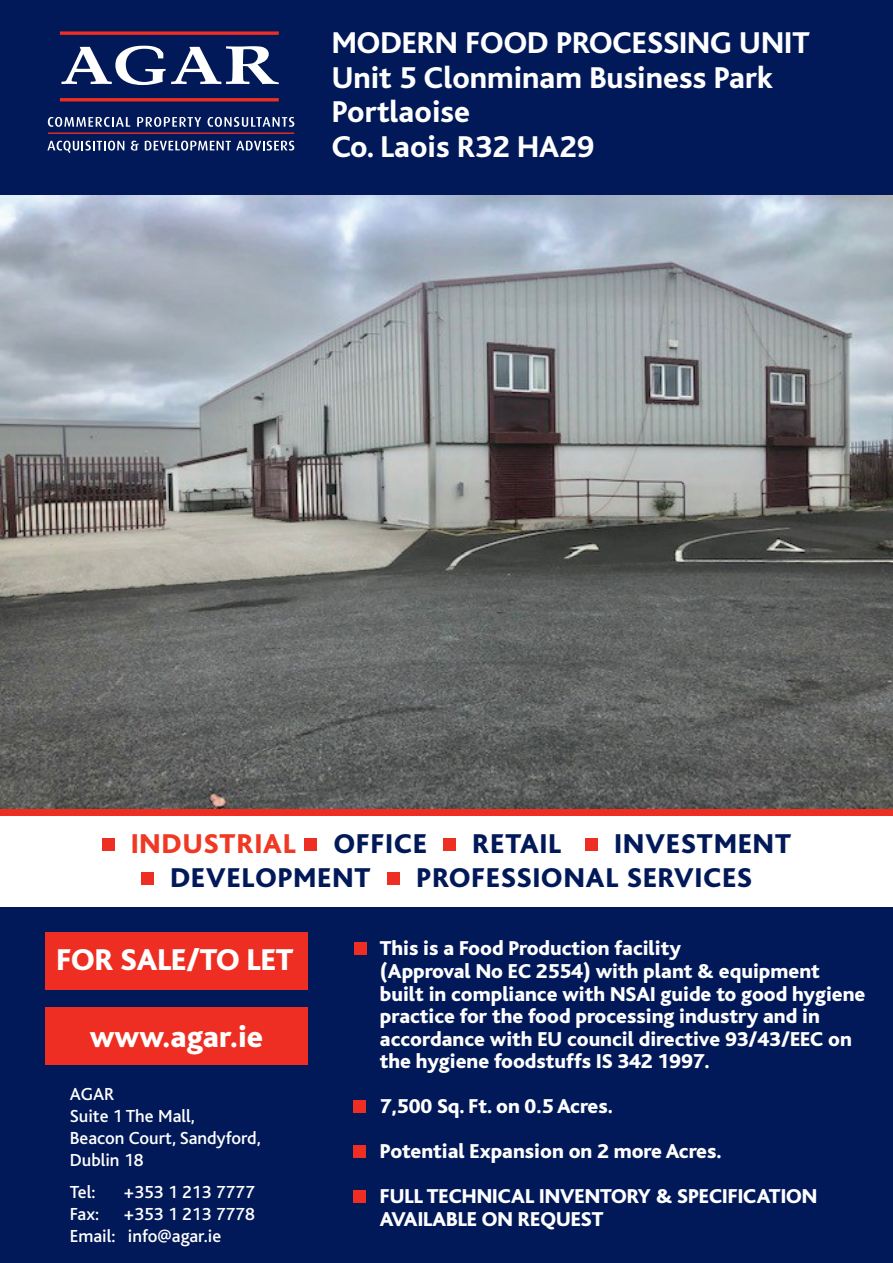
<style>
.page{position:relative;width:893px;height:1263px;background:#fff}
.page>*{position:absolute;margin:0;border:0;box-sizing:border-box;transform-origin:0 0}
.t1{font:800 31.5px "Bliss";color:#fff}
.t2{font:800 31.5px "Bliss";color:#fff}
.t3{font:800 28.5px "Bliss";letter-spacing:.04em;color:#011958}
.t4{font:800 28.5px "Bliss";letter-spacing:.04em;color:#ef3924}
.t5{font:800 21px/22.5px "Bliss";color:#fff}
.t6{font:500 18.3px "Bliss";color:#fff}
</style>
<div class="page">
<div style="left:0;top:808px;width:893px;height:211px;background:#ee2e22"></div>
<div style="left:0;top:816px;width:893px;height:447px;background:#011958"></div>
<div style="left:0;top:0;width:893px;height:195px;background:#011958"></div>
<div style="left:45px;top:1007px;width:262px;height:58px;background:#ee2e22"></div>
<div style="left:45px;top:932px;width:262px;height:58px;background:#ee2e22"></div>
<div style="left:0;top:816px;width:893px;height:91px;background:#fff"></div>
<div style="left:102px;top:838px;width:12px;height:13px;background:#ee2e22"></div>
<div style="left:305px;top:838px;width:12px;height:13px;background:#ee2e22"></div>
<div style="left:443px;top:838px;width:13px;height:13px;background:#ee2e22"></div>
<div style="left:585px;top:838px;width:13px;height:13px;background:#ee2e22"></div>
<div style="left:141px;top:872px;width:13px;height:13px;background:#ee2e22"></div>
<div style="left:387px;top:872px;width:13px;height:13px;background:#ee2e22"></div>
<img style="left:0;top:195px;width:893px;height:613px">
<div style="left:354px;top:942px;width:13px;height:13px;background:#ee2e22"></div>
<div style="left:353px;top:1145px;width:13px;height:13px;background:#ee2e22"></div>
<svg style="left:61px;top:46px;width:218px;height:39px"></svg>
<svg style="left:60px;top:31px;width:219px;height:4px"></svg>
<hr style="left:60px;top:98px;width:219px;height:3px;background:#ee2e22">
<svg style="left:48px;top:117px;width:82px;height:10px"></svg>
<svg style="left:137px;top:117px;width:64px;height:10px"></svg>
<svg style="left:208px;top:117px;width:86px;height:10px"></svg>
<svg style="left:47px;top:141px;width:77px;height:12px"></svg>
<svg style="left:131px;top:141px;width:8px;height:10px"></svg>
<svg style="left:145px;top:141px;width:149px;height:10px"></svg>
<hr style="left:48px;top:132px;width:246px;height:2px;background:#ee2e22">
<div style="left:353px;top:1190px;width:13px;height:13px;background:#ee2e22"></div>
<div style="left:353px;top:1100px;width:13px;height:13px;background:#ee2e22"></div>
<p class="t1" style="left:332px;top:27px;width:479px">MODERN FOOD PROCESSING UNIT</p>
<p class="t1" style="left:332px;top:61px;width:443px">Unit 5 Clonminam Business Park</p>
<p class="t1" style="left:332px;top:96px;width:140px">Portlaoise</p>
<p class="t1" style="left:332px;top:130px;width:264px">Co. Laois R32 HA29</p>
<p class="t4" style="left:131px;top:829px;width:166px">INDUSTRIAL</p>
<p class="t3" style="left:334px;top:829px;width:94px">OFFICE</p>
<p class="t3" style="left:473px;top:829px;width:90px">RETAIL</p>
<p class="t3" style="left:615px;top:829px;width:178px">INVESTMENT</p>
<p class="t3" style="left:170px;top:863px;width:202px">DEVELOPMENT</p>
<p class="t3" style="left:417px;top:863px;width:337px">PROFESSIONAL SERVICES</p>
<p class="t2" style="left:56px;top:944px;width:239px">FOR SALE/TO LET</p>
<p class="t5" style="left:380px;top:938px;width:303px">This is a Food Production facility</p>
<p class="t5" style="left:380px;top:960px;width:487px">(Approval No EC 2554) with plant &amp; equipment built in compliance with NSAI guide to good hygiene practice for the food processing industry and in accordance with EU council directive 93/43/EEC on the hygiene foodstuffs IS 342 1997.</p>
<p class="t5" style="left:380px;top:1095px;width:235px">7,500 Sq. Ft. on 0.5 Acres.</p>
<p class="t5" style="left:380px;top:1140px;width:343px">Potential Expansion on 2 more Acres.</p>
<p class="t5" style="left:380px;top:1185px;width:439px">FULL TECHNICAL INVENTORY &amp; SPECIFICATION<br>AVAILABLE ON REQUEST</p>
<p class="t2" style="left:90px;top:1020px;width:175px">www.agar.ie</p>
<p class="t6" style="left:70px;top:1085px;width:46px">AGAR</p>
<p class="t6" style="left:70px;top:1106px;width:127px">Suite 1 The Mall,</p>
<p class="t6" style="left:70px;top:1128px;width:192px">Beacon Court, Sandyford,</p>
<p class="t6" style="left:70px;top:1150px;width:75px">Dublin 18</p>
<p class="t6" style="left:70px;top:1182px;width:27px">Tel:</p>
<p class="t6" style="left:123px;top:1182px;width:133px">+353 1 213 7777</p>
<p class="t6" style="left:70px;top:1204px;width:31px">Fax:</p>
<p class="t6" style="left:123px;top:1204px;width:133px">+353 1 213 7778</p>
<p class="t6" style="left:70px;top:1226px;width:153px">Email: info@agar.ie</p>
</div>
